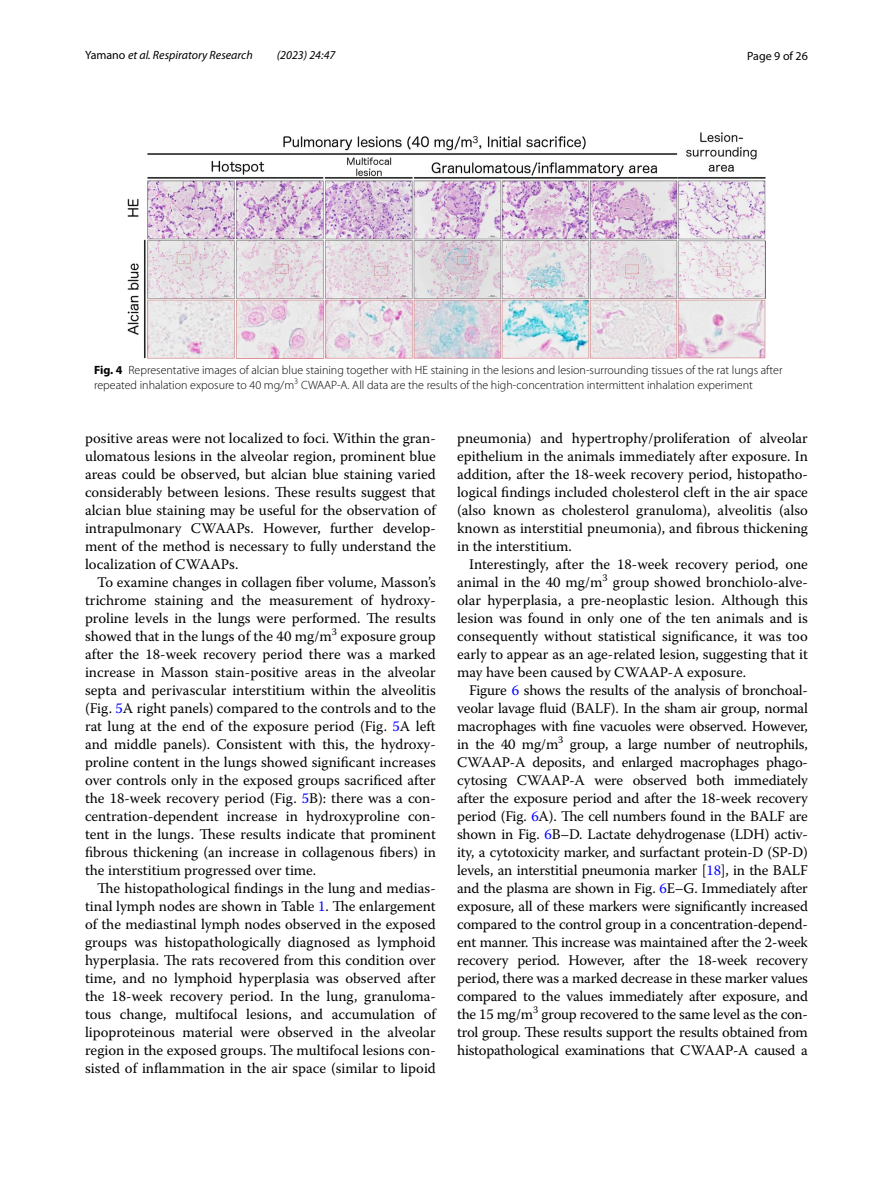
<style>
.page{position:relative;width:893px;height:1187px;background:#fff}
.page>*{position:absolute;margin:0;border:0;box-sizing:border-box;transform-origin:0 0}
.t1{font:14.7px/18px "Warnock Pro";color:#000;text-align:justify}
.t2{font:300 12px/15px "Myriad Pro";color:#000}
.t3{font:italic 12px "Myriad Pro";color:#000}
.t4{font:12px "Myriad Pro";color:#000}
.s1{font-style:normal}
.s2{font-weight:700}
.s3{color:#00f}
</style>
<div class="page">
<img style="left:128px;top:133px;width:637px;height:226px">
<p class="t3" style="left:85px;top:48px;width:169px"><span class="s1">Yamano</span> et al. Respiratory Research</p>
<p class="t3" style="left:277px;top:48px;width:60px">(2023) 24:47</p>
<p class="t4" style="left:747px;top:48px;width:62px">Page 9 of 26</p>
<p class="t2" style="left:94px;top:363px;width:690px"><span class="s2">Fig. 4</span> Representative images of alcian blue staining together with HE staining in the lesions and lesion-surrounding tissues of the rat lungs after repeated inhalation exposure to 40 mg/m<sup>3</sup> CWAAP-A. All data are the results of the high-concentration intermittent inhalation experiment</p>
<p class="t1" style="left:85px;top:428px;width:352px">positive areas were not localized to foci. Within the gran&shy;ulomatous lesions in the alveolar region, prominent blue areas could be observed, but alcian blue staining varied considerably between lesions. These results suggest that alcian blue staining may be useful for the observation of intrapulmonary CWAAPs. However, further develop&shy;ment of the method is necessary to fully understand the localization of CWAAPs.</p>
<p class="t1" style="left:85px;top:572px;width:352px;text-indent:12px">To examine changes in collagen fiber volume, Masson’s trichrome staining and the measurement of hydroxy&shy;proline levels in the lungs were performed. The results showed that in the lungs of the 40 mg/m<sup>3</sup> exposure group after the 18-week recovery period there was a marked increase in Masson stain-positive areas in the alveolar septa and perivascular interstitium within the alveolitis (Fig. <span class="s3">5</span>A right panels) compared to the controls and to the rat lung at the end of the exposure period (Fig. <span class="s3">5</span>A left and middle panels). Consistent with this, the hydroxy&shy;proline content in the lungs showed significant increases over controls only in the exposed groups sacrificed after the 18-week recovery period (Fig. <span class="s3">5</span>B): there was a con&shy;centration-dependent increase in hydroxyproline con&shy;tent in the lungs. These results indicate that prominent fibrous thickening (an increase in collagenous fibers) in the interstitium progressed over time.</p>
<p class="t1" style="left:85px;top:878px;width:352px;text-indent:12px">The histopathological findings in the lung and medias&shy;tinal lymph nodes are shown in Table <span class="s3">1</span>. The enlargement of the mediastinal lymph nodes observed in the exposed groups was histopathologically diagnosed as lymphoid hyperplasia. The rats recovered from this condition over time, and no lymphoid hyperplasia was observed after the 18-week recovery period. In the lung, granuloma&shy;tous change, multifocal lesions, and accumulation of lipoproteinous material were observed in the alveolar region in the exposed groups. The multifocal lesions con&shy;sisted of inflammation in the air space (similar to lipoid</p>
<p class="t1" style="left:457px;top:428px;width:352px">pneumonia) and hypertrophy/proliferation of alveolar epithelium in the animals immediately after exposure. In addition, after the 18-week recovery period, histopatho&shy;logical findings included cholesterol cleft in the air space (also known as cholesterol granuloma), alveolitis (also known as interstitial pneumonia), and fibrous thickening in the interstitium.</p>
<p class="t1" style="left:457px;top:554px;width:352px;text-indent:12px">Interestingly, after the 18-week recovery period, one animal in the 40 mg/m<sup>3</sup> group showed bronchiolo-alve&shy;olar hyperplasia, a pre-neoplastic lesion. Although this lesion was found in only one of the ten animals and is consequently without statistical significance, it was too early to appear as an age-related lesion, suggesting that it may have been caused by CWAAP-A exposure.</p>
<p class="t1" style="left:457px;top:680px;width:352px;text-indent:12px">Figure <span class="s3">6</span> shows the results of the analysis of bronchoal&shy;veolar lavage fluid (BALF). In the sham air group, normal macrophages with fine vacuoles were observed. However, in the 40 mg/m<sup>3</sup> group, a large number of neutrophils, CWAAP-A deposits, and enlarged macrophages phago&shy;cytosing CWAAP-A were observed both immediately after the exposure period and after the 18-week recovery period (Fig. <span class="s3">6</span>A). The cell numbers found in the BALF are shown in Fig. <span class="s3">6</span>B–D. Lactate dehydrogenase (LDH) activ&shy;ity, a cytotoxicity marker, and surfactant protein-D (SP-D) levels, an interstitial pneumonia marker [<span class="s3">18</span>], in the BALF and the plasma are shown in Fig. <span class="s3">6</span>E–G. Immediately after exposure, all of these markers were significantly increased compared to the control group in a concentration-depend&shy;ent manner. This increase was maintained after the 2-week recovery period. However, after the 18-week recovery period, there was a marked decrease in these marker values compared to the values immediately after exposure, and the 15 mg/m<sup>3</sup> group recovered to the same level as the con&shy;trol group. These results support the results obtained from histopathological examinations that CWAAP-A caused a</p>
</div>
